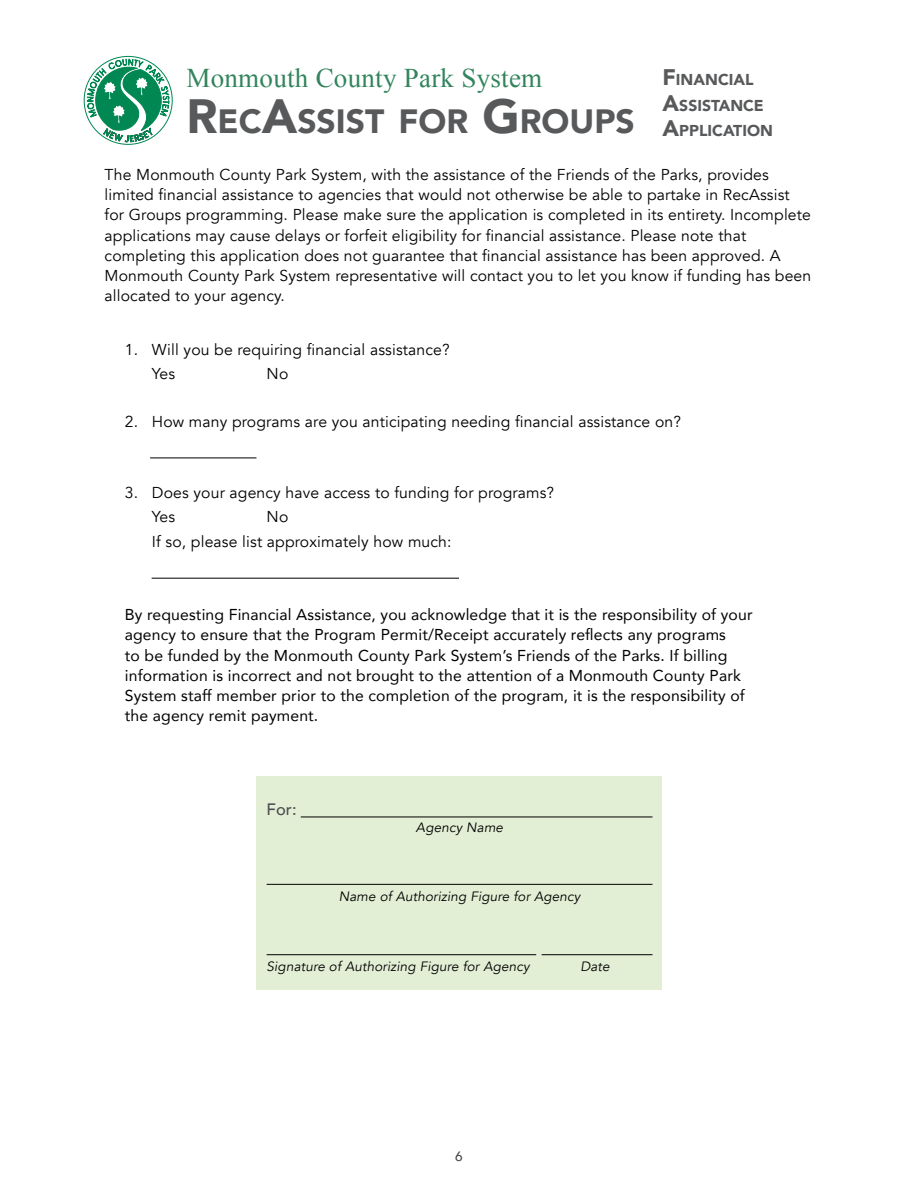
<style>
.page{position:relative;width:918px;height:1188px;background:#fff}
.page>*{position:absolute;margin:0;border:0;box-sizing:border-box;transform-origin:0 0}
.t1{font:900 33.6px "Avenir";color:#58595b}
.t2{font:27px "Times New Roman";letter-spacing:.01em;color:#32845c}
.t3{font:500 16.5px "Avenir";color:#4d4d4f}
.t4{font:15.75px/20.2px "Avenir";letter-spacing:.01em;color:#000}
.t5{font:15.75px/20.2px "Avenir";letter-spacing:.01em;color:#000}
.t6{font:900 15.75px "Avenir";color:#58595b}
.t7{font:italic 13.5px "Avenir";letter-spacing:.01em;color:#000}
.t8{font:500 13.5px "Avenir";color:#4a4a4d}
.s1{font-size:48px}
.s2{font-size:22.5px}
</style>
<div class="page">
<svg style="left:87px;top:56px;width:83px;height:89px"></svg>
<div style="left:257px;top:776px;width:405px;height:214px;background:#e2efd5"></div>
<hr style="left:150px;top:458px;width:107px;height:1px;background:#000">
<hr style="left:152px;top:578px;width:307px;height:1px;background:#000">
<hr style="left:301px;top:817px;width:352px;height:1px;background:#000">
<hr style="left:267px;top:884px;width:386px;height:1px;background:#000">
<hr style="left:267px;top:954px;width:269px;height:1px;background:#000">
<hr style="left:542px;top:954px;width:111px;height:1px;background:#000">
<p class="t2" style="left:187px;top:59px;width:357px">Monmouth County Park System</p>
<p class="t1" style="left:187px;top:93px;width:450px"><span class="s1">R</span>EC<span class="s1">A</span>SSIST FOR <span class="s1">G</span>ROUPS</p>
<p class="t6" style="left:663px;top:66px;width:92px"><span class="s2">F</span> INANCIAL</p>
<p class="t6" style="left:663px;top:92px;width:103px"><span class="s2">A</span>SSISTANCE</p>
<p class="t6" style="left:663px;top:117px;width:112px"><span class="s2">A</span>PPLICATION</p>
<p class="t4" style="left:105px;top:165px;width:708px">The Monmouth County Park System, with the assistance of the Friends of the Parks, provides limited financial assistance to agencies that would not otherwise be able to partake in RecAssist for Groups programming. Please make sure the application is completed in its entirety. Incomplete applications may cause delays or forfeit eligibility for financial assistance. Please note that completing this application does not guarantee that financial assistance has been approved. A Monmouth County Park System representative will contact you to let you know if funding has been allocated to your agency.</p>
<p class="t4" style="left:152px;top:338px;width:299px;line-height:24px;text-indent:-27px">1. Will you be requiring financial assistance?<br>Yes</p>
<p class="t4" style="left:267px;top:364px;width:23px">No</p>
<p class="t4" style="left:125px;top:411px;width:558px">2. How many programs are you anticipating needing financial assistance on?</p>
<p class="t4" style="left:152px;top:481px;width:404px;line-height:24px;text-indent:-27px">3. Does your agency have access to funding for programs?<br>Yes</p>
<p class="t4" style="left:152px;top:504px;width:301px;line-height:25.5px;text-indent:115px">No<br>If so, please list approximately how much:</p>
<p class="t5" style="left:125px;top:604px;width:629px">By requesting Financial Assistance, you acknowledge that it is the responsibility of your agency to ensure that the Program Permit/Receipt accurately reflects any programs<br>to be funded by the Monmouth County Park System’s Friends of the Parks. If billing information is incorrect and not brought to the attention of a Monmouth County Park System staff member prior to the completion of the program, it is the responsibility of the agency remit payment.</p>
<p class="t3" style="left:267px;top:795px;width:31px">For:</p>
<p class="t7" style="left:416px;top:819px;width:89px">Agency Name</p>
<p class="t7" style="left:339px;top:888px;width:243px">Name of Authorizing Figure for Agency</p>
<p class="t7" style="left:267px;top:958px;width:265px">Signature of Authorizing Figure for Agency</p>
<p class="t7" style="left:580px;top:958px;width:31px">Date</p>
<p class="t8" style="left:455px;top:1145px;width:9px">6</p>
</div>
